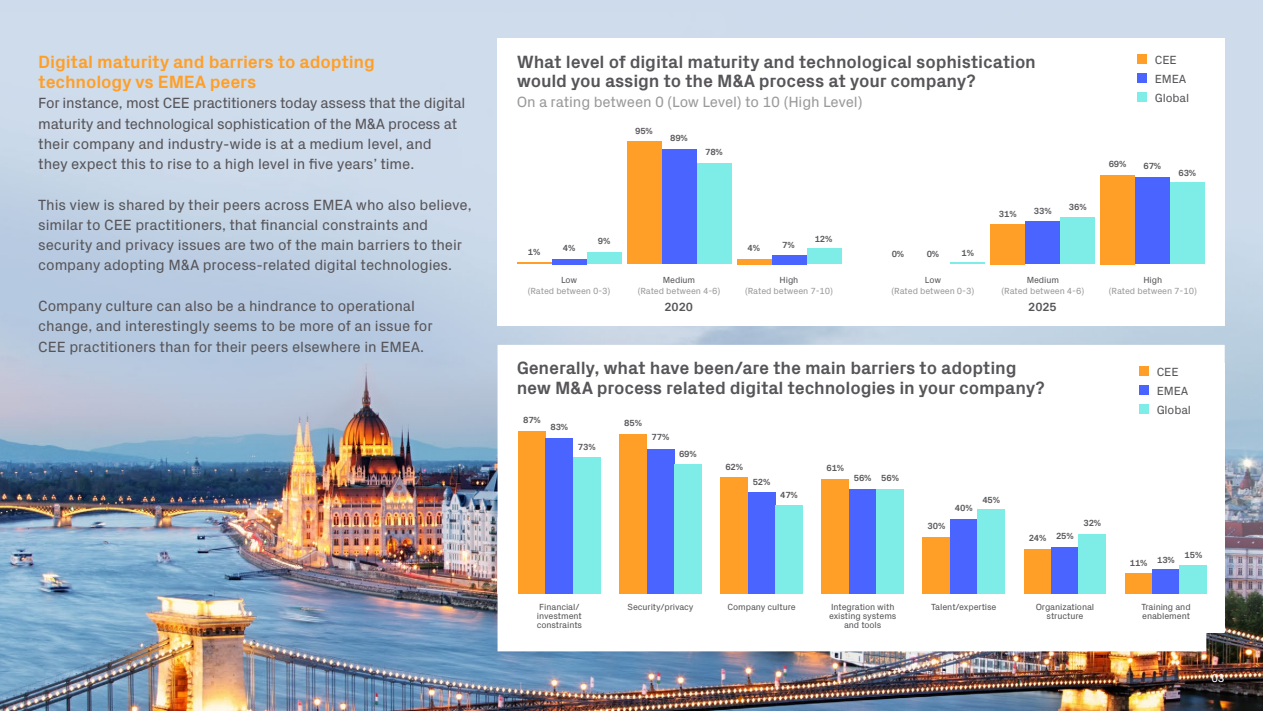
<style>
.page{position:relative;width:1263px;height:711px;background:#fff}
.page>*{position:absolute;margin:0;border:0;box-sizing:border-box;transform-origin:0 0}
.t1{font:700 18px/19.5px "Px Grotesk";letter-spacing:-.01em;color:#575559}
.t2{font:700 18px/20.2px "Px Grotesk";letter-spacing:-.01em;color:#ff9f27}
.t3{font:15px/20.2px "Px Grotesk";letter-spacing:-.005em;color:#575559}
.t4{font:15px "Px Grotesk";letter-spacing:-.01em;color:#9a999b}
.t5{font:12px/19.2px "Px Grotesk";letter-spacing:-.01em;color:#575559}
.t6{font:700 12px "Px Grotesk";letter-spacing:-.01em;color:#575559}
.t7{font:11.25px "Px Grotesk";color:#fff}
.t8{font:9px/9px "Px Grotesk";letter-spacing:-.01em;color:#575559}
.t9{font:700 9px "Px Grotesk";letter-spacing:-.02em;color:#575559}
.t10{font:9px "Px Grotesk";letter-spacing:-.01em;color:#9a999b}
</style>
<div class="page">
<img style="left:0;top:0;width:1263px;height:710px">
<svg style="left:497px;top:38px;width:728px;height:286px"></svg>
<hr style="left:516px;top:262px;width:35px;height:2px;background:#ff9f27">
<div style="left:551px;top:259px;width:35px;height:5px;background:#4a65ff"></div>
<div style="left:586px;top:252px;width:35px;height:12px;background:#7eede7"></div>
<div style="left:626px;top:141px;width:35px;height:123px;background:#ff9f27"></div>
<div style="left:661px;top:149px;width:35px;height:115px;background:#4a65ff"></div>
<div style="left:696px;top:163px;width:35px;height:101px;background:#7eede7"></div>
<div style="left:736px;top:259px;width:35px;height:5px;background:#ff9f27"></div>
<div style="left:771px;top:255px;width:35px;height:9px;background:#4a65ff"></div>
<div style="left:806px;top:248px;width:35px;height:16px;background:#7eede7"></div>
<hr style="left:950px;top:262px;width:35px;height:2px;background:#7eede7">
<div style="left:990px;top:224px;width:35px;height:40px;background:#ff9f27"></div>
<div style="left:1025px;top:221px;width:35px;height:43px;background:#4a65ff"></div>
<div style="left:1060px;top:217px;width:35px;height:47px;background:#7eede7"></div>
<div style="left:1100px;top:175px;width:35px;height:89px;background:#ff9f27"></div>
<div style="left:1135px;top:177px;width:35px;height:87px;background:#4a65ff"></div>
<div style="left:1170px;top:183px;width:35px;height:81px;background:#7eede7"></div>
<div style="left:1137px;top:93px;width:10px;height:9px;background:#7eede7"></div>
<div style="left:1137px;top:73px;width:10px;height:10px;background:#4a65ff"></div>
<div style="left:1137px;top:54px;width:10px;height:10px;background:#ff9f27"></div>
<svg style="left:497px;top:344px;width:728px;height:307px"></svg>
<div style="left:499px;top:363px;width:726px;height:268px;background:#fff"></div>
<div style="left:518px;top:430px;width:28px;height:163px;background:#ff9f27"></div>
<div style="left:546px;top:438px;width:27px;height:155px;background:#4a65ff"></div>
<div style="left:573px;top:456px;width:27px;height:137px;background:#7eede7"></div>
<div style="left:619px;top:434px;width:28px;height:159px;background:#ff9f27"></div>
<div style="left:647px;top:449px;width:27px;height:144px;background:#4a65ff"></div>
<div style="left:674px;top:464px;width:28px;height:129px;background:#7eede7"></div>
<div style="left:923px;top:537px;width:27px;height:56px;background:#ff9f27"></div>
<div style="left:950px;top:518px;width:27px;height:75px;background:#4a65ff"></div>
<div style="left:977px;top:509px;width:28px;height:84px;background:#7eede7"></div>
<div style="left:720px;top:477px;width:28px;height:116px;background:#ff9f27"></div>
<div style="left:748px;top:492px;width:27px;height:101px;background:#4a65ff"></div>
<div style="left:775px;top:505px;width:28px;height:88px;background:#7eede7"></div>
<div style="left:822px;top:479px;width:27px;height:114px;background:#ff9f27"></div>
<div style="left:849px;top:488px;width:27px;height:105px;background:#4a65ff"></div>
<div style="left:876px;top:488px;width:28px;height:105px;background:#7eede7"></div>
<div style="left:1024px;top:548px;width:27px;height:45px;background:#ff9f27"></div>
<div style="left:1051px;top:546px;width:28px;height:47px;background:#4a65ff"></div>
<div style="left:1079px;top:533px;width:27px;height:60px;background:#7eede7"></div>
<div style="left:1125px;top:572px;width:27px;height:21px;background:#ff9f27"></div>
<div style="left:1152px;top:568px;width:28px;height:25px;background:#4a65ff"></div>
<div style="left:1180px;top:565px;width:27px;height:28px;background:#7eede7"></div>
<div style="left:1139px;top:404px;width:10px;height:10px;background:#7eede7"></div>
<div style="left:1139px;top:385px;width:10px;height:9px;background:#4a65ff"></div>
<div style="left:1139px;top:366px;width:10px;height:9px;background:#ff9f27"></div>
<p class="t2" style="left:38px;top:50px;width:338px">Digital maturity and barriers to adopting technology vs EMEA peers</p>
<p class="t3" style="left:38px;top:92px;width:429px">For instance, most CEE practitioners today assess that the digital maturity and technological sophistication of the M&amp;A process at their company and industry-wide is at a medium level, and<br>they expect this to rise to a high level in five years’ time.</p>
<p class="t3" style="left:38px;top:193px;width:435px">This view is shared by their peers across EMEA who also believe, similar to CEE practitioners, that financial constraints and security and privacy issues are two of the main barriers to their company adopting M&amp;A process-related digital technologies.</p>
<p class="t3" style="left:38px;top:294px;width:396px">Company culture can also be a hindrance to operational change, and interestingly seems to be more of an issue for<br>CEE practitioners than for their peers elsewhere in EMEA.</p>
<p class="t6" style="left:664px;top:297px;width:30px">2020</p>
<p class="t1" style="left:517px;top:51px;width:521px">What level of digital maturity and technological sophistication would you assign to the M&amp;A process at your company?</p>
<p class="t4" style="left:517px;top:91px;width:347px">On a rating between 0 (Low Level) to 10 (High Level)</p>
<p class="t9" style="left:635px;top:125px;width:19px">95%</p>
<p class="t9" style="left:670px;top:131px;width:19px">89%</p>
<p class="t9" style="left:705px;top:145px;width:19px">78%</p>
<p class="t9" style="left:1069px;top:200px;width:19px">36%</p>
<p class="t9" style="left:999px;top:207px;width:19px">31%</p>
<p class="t9" style="left:1034px;top:204px;width:19px">33%</p>
<p class="t9" style="left:815px;top:232px;width:19px">12%</p>
<p class="t9" style="left:598px;top:234px;width:14px">9%</p>
<p class="t9" style="left:782px;top:238px;width:14px">7%</p>
<p class="t9" style="left:563px;top:241px;width:14px">4%</p>
<p class="t9" style="left:747px;top:241px;width:14px">4%</p>
<p class="t9" style="left:528px;top:245px;width:14px">1%</p>
<p class="t9" style="left:892px;top:248px;width:14px">0%</p>
<p class="t9" style="left:927px;top:248px;width:14px">0%</p>
<p class="t9" style="left:961px;top:246px;width:14px">1%</p>
<p class="t8" style="left:561px;top:275px;width:18px">Low</p>
<p class="t10" style="left:528px;top:284px;width:84px">(Rated between 0-3)</p>
<p class="t8" style="left:663px;top:275px;width:34px">Medium</p>
<p class="t10" style="left:638px;top:284px;width:84px">(Rated between 4-6)</p>
<p class="t8" style="left:780px;top:275px;width:20px">High</p>
<p class="t10" style="left:745px;top:284px;width:89px">(Rated between 7-10)</p>
<p class="t8" style="left:925px;top:275px;width:18px">Low</p>
<p class="t10" style="left:891px;top:284px;width:84px">(Rated between 0-3)</p>
<p class="t8" style="left:1027px;top:275px;width:34px">Medium</p>
<p class="t10" style="left:1001px;top:284px;width:84px">(Rated between 4-6)</p>
<p class="t6" style="left:1028px;top:297px;width:30px">2025</p>
<p class="t1" style="left:517px;top:357px;width:529px">Generally, what have been/are the main barriers to adopting new M&amp;A process related digital technologies in your company?</p>
<p class="t9" style="left:523px;top:413px;width:19px">87%</p>
<p class="t9" style="left:550px;top:420px;width:19px">83%</p>
<p class="t9" style="left:578px;top:440px;width:19px">73%</p>
<p class="t9" style="left:624px;top:416px;width:19px">85%</p>
<p class="t9" style="left:652px;top:430px;width:19px">77%</p>
<p class="t9" style="left:679px;top:446px;width:19px">69%</p>
<p class="t9" style="left:725px;top:460px;width:19px">62%</p>
<p class="t9" style="left:753px;top:475px;width:19px">52%</p>
<p class="t9" style="left:780px;top:488px;width:19px">47%</p>
<p class="t9" style="left:826px;top:461px;width:19px">61%</p>
<p class="t9" style="left:854px;top:471px;width:47px">56% 56%</p>
<p class="t9" style="left:927px;top:519px;width:19px">30%</p>
<p class="t9" style="left:955px;top:501px;width:19px">40%</p>
<p class="t9" style="left:982px;top:492px;width:19px">45%</p>
<p class="t9" style="left:1029px;top:530px;width:47px">24% 25%</p>
<p class="t9" style="left:1083px;top:515px;width:19px">32%</p>
<p class="t5" style="left:1155px;top:49px;width:36px">CEE<br>EMEA<br>Global</p>
<p class="t9" style="left:1109px;top:157px;width:19px">69%</p>
<p class="t9" style="left:1143px;top:160px;width:19px">67%</p>
<p class="t9" style="left:1178px;top:166px;width:19px">63%</p>
<p class="t8" style="left:1143px;top:275px;width:20px">High</p>
<p class="t10" style="left:1109px;top:284px;width:89px">(Rated between 7-10)</p>
<p class="t5" style="left:1157px;top:361px;width:36px">CEE<br>EMEA<br>Global</p>
<p class="t9" style="left:1130px;top:554px;width:47px">11% 13%</p>
<p class="t9" style="left:1184px;top:548px;width:19px">15%</p>
<p class="t8" style="left:537px;top:601px;width:47px">Financial/ investment constraints</p>
<p class="t8" style="left:628px;top:601px;width:68px">Security/privacy</p>
<p class="t8" style="left:727px;top:601px;width:70px">Company culture</p>
<p class="t8" style="left:829px;top:601px;width:69px;text-align:center">Integration with existing systems and tools</p>
<p class="t8" style="left:931px;top:601px;width:67px">Talent/expertise</p>
<p class="t8" style="left:1036px;top:601px;width:60px;text-align:center">Organizational structure</p>
<p class="t8" style="left:1141px;top:601px;width:51px">Training and enablement</p>
<p class="t7" style="left:1211px;top:669px;width:15px">03</p>
</div>
